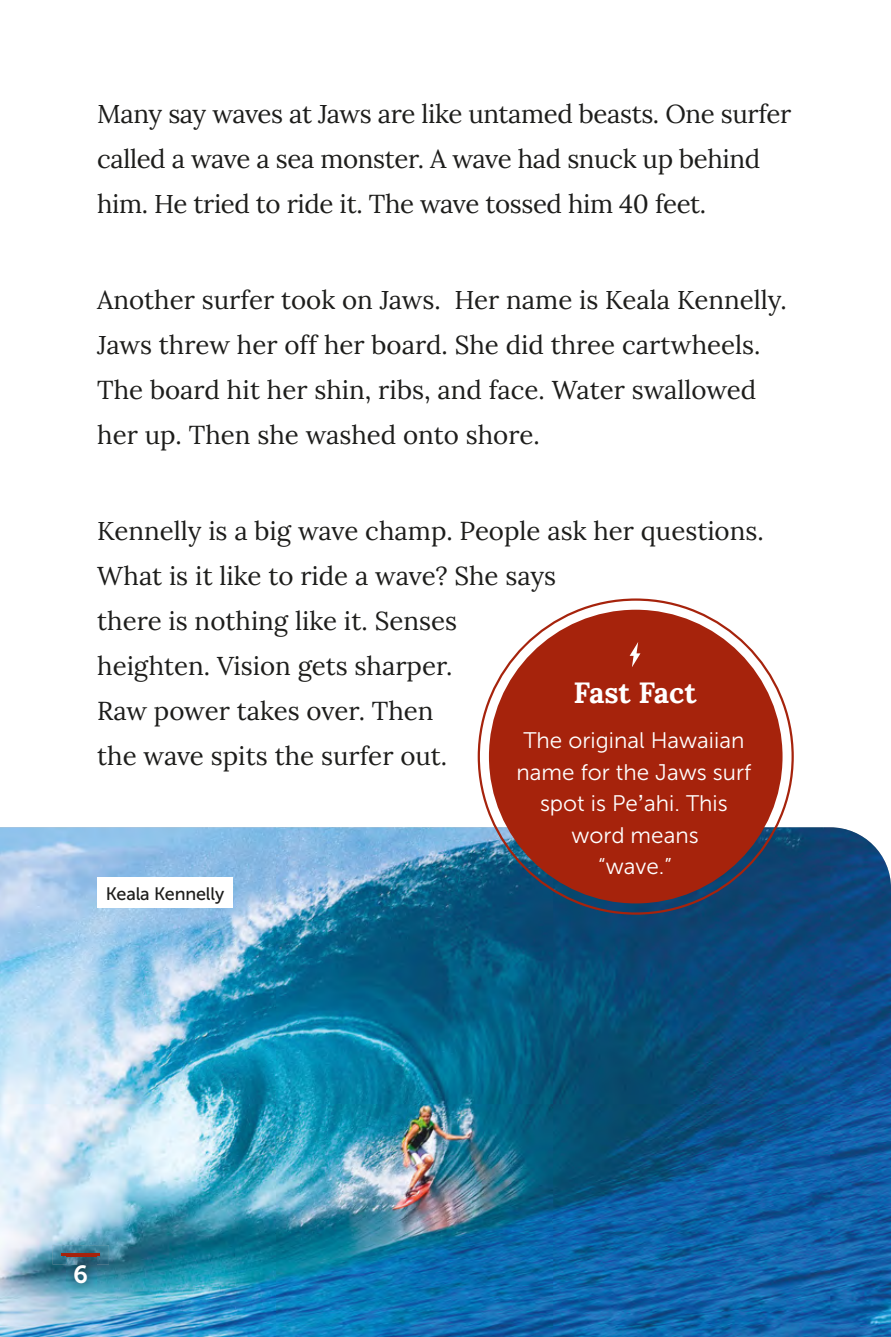
<style>
.page{position:relative;width:891px;height:1337px;background:#fff}
.page>*{position:absolute;margin:0;border:0;box-sizing:border-box;transform-origin:0 0}
.t1{font:700 29.25px "Lora";color:#fff}
.t2{font:25.88px/45px "Lora";color:#1d1d1b}
.t3{font:24.75px "Museo Sans 700";color:#fff}
.t4{font:22.5px/31.5px "Museo Sans 300";color:#fff;text-align:center}
.t5{font:18px "Museo Sans 500";letter-spacing:-.01em;color:#1d1d1b}
.s1{font-family:"Helvetica Neue LT Std"}
</style>
<div class="page">
<img style="left:0;top:827px;width:891px;height:509px">
<svg style="left:478px;top:598px;width:316px;height:316px;fill:#a6230c"></svg>
<div style="left:97px;top:877px;width:136px;height:31px;background:#fff"></div>
<img style="left:53px;top:1245px;width:56px;height:19px">
<hr style="left:61px;top:1253px;width:39px;height:3px;background:#a6230c">
<img style="left:66px;top:1256px;width:30px;height:35px">
<p class="t2" style="left:97px;top:90px;width:696px">Many say waves at Jaws are like untamed beasts. One surfer called a wave a sea monster. A wave had snuck up behind him. He tried to ride it. The wave tossed him 40 feet.</p>
<p class="t2" style="left:97px;top:275px;width:691px">Another surfer took on Jaws. Her name is Keala Kennelly.<br>Jaws threw her off her board. She did three cartwheels.<br>The board hit her shin, ribs, and face. Water swallowed her up. Then she washed onto shore.</p>
<p class="t2" style="left:97px;top:506px;width:668px">Kennelly is a big wave champ. People ask her questions.<br>What is it like to ride a wave? She says<br>there is nothing like it. Senses<br>heighten. Vision gets sharper.<br>Raw power takes over. Then<br>the wave spits the surfer out.</p>
<p class="t1" style="left:574px;top:670px;width:124px">Fast Fact</p>
<p class="t4" style="left:517px;top:725px;width:236px">The original Hawaiian name for the Jaws surf spot is Pe<span class="s1">’</span>ahi. This word means<br>“wave.”</p>
<p class="t5" style="left:106px;top:883px;width:120px">Keala Kennelly</p>
<p class="t3" style="left:73px;top:1260px;width:16px">6</p>
</div>
